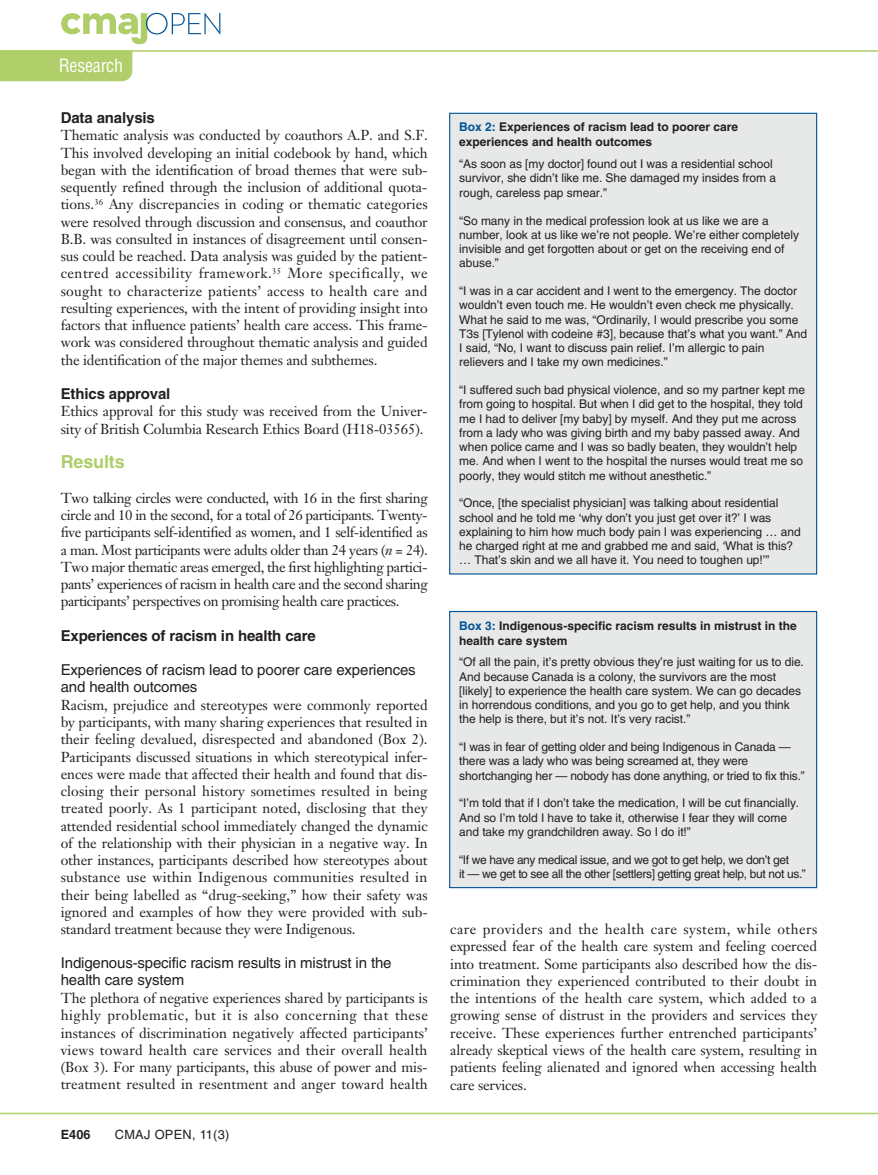
<style>
.page{position:relative;width:878px;height:1175px;background:#fff}
.page>*{position:absolute;margin:0;border:0;box-sizing:border-box;transform-origin:0 0}
.t1{font:condensed 18px "Helvetica LT Std";letter-spacing:-.01em;color:#fff}
.t2{font:700 18px "Helvetica LT Std";letter-spacing:-.01em;color:#afce69}
.t3{font:15px/17.4px "Helvetica LT Std";letter-spacing:-.01em;color:#231f20}
.t4{font:700 15px "Helvetica LT Std";letter-spacing:-.01em;color:#231f20}
.t5{font:14.25px/17.2px "Janson Text LT Std";letter-spacing:-.01em;color:#231f20;text-align:justify}
.t6{font:12.75px "Helvetica LT Std";letter-spacing:.025em;color:#231f20}
.t7{font:700 12.75px "Helvetica LT Std";color:#231f20}
.t8{font:12px/14.2px "Helvetica LT Std";letter-spacing:-.005em;color:#231f20}
.t9{font:700 12px/15px "Helvetica LT Std";color:#231f20}
.t10{font:12px/14.2px "Helvetica LT Std";letter-spacing:-.03em;color:#231f20}
.s1{font-style:italic}
.s2{color:#005295}
</style>
<div class="page">
<hr style="left:0;top:1112px;width:878px;height:2px;background:#afce69">
<svg style="left:61px;top:13px;width:159px;height:31px"></svg>
<hr style="left:0;top:50px;width:878px;height:2px;background:#afce69">
<div style="left:0;top:52px;width:132px;height:29px;background:#b0ce69"></div>
<div style="left:449px;top:113px;width:367px;height:461px;background:#e7e8e8"></div>
<div style="left:449px;top:611px;width:367px;height:276px;background:#e7e8e8"></div>
<div style="left:449px;top:611px;width:368px;height:277px;border:1px solid #005295"></div>
<p class="t1" style="left:59px;top:54px;width:66px">Research</p>
<p class="t4" style="left:61px;top:109px;width:96px">Data analysis</p>
<p class="t5" style="left:61px;top:127px;width:368px">Thematic analysis was conducted by coauthors A.P. and S.F.<br>This involved developing an initial codebook by hand, which began with the identification of broad themes that were sub&shy;sequently refined through the inclusion of additional quota&shy;tions.<sup>36</sup> Any discrepancies in coding or thematic categories were resolved through discussion and consensus, and coauthor B.B. was consulted in instances of disagreement until consen&shy;sus could be reached. Data analysis was guided by the patient&shy;centred accessibility framework.<sup>35</sup> More specifically, we sought to characterize patients’ access to health care and resulting experiences, with the intent of providing insight into factors that influence patients’ health care access. This frame&shy;work was considered throughout thematic analysis and guided the identification of the major themes and subthemes.</p>
<p class="t4" style="left:61px;top:385px;width:111px">Ethics approval</p>
<p class="t5" style="left:61px;top:403px;width:368px">Ethics approval for this study was received from the Univer&shy;sity of British Columbia Research Ethics Board (H18-03565).</p>
<p class="t2" style="left:61px;top:451px;width:65px">Results</p>
<p class="t5" style="left:61px;top:489px;width:368px">Two talking circles were conducted, with 16 in the first sharing circle and 10 in the second, for a total of 26 participants. Twenty&shy;five participants self-identified as women, and 1 self-identified as a man. Most participants were adults older than 24 years (<span class="s1">n</span> = 24).<br>Two major thematic areas emerged, the first highlighting partici&shy;pants’ experiences of racism in health care and the second sharing participants’ perspectives on promising health care practices.</p>
<p class="t4" style="left:61px;top:626px;width:256px">Experiences of racism in health care</p>
<p class="t3" style="left:61px;top:660px;width:356px">Experiences of racism lead to poorer care experiences and health outcomes</p>
<p class="t5" style="left:61px;top:696px;width:368px">Racism, prejudice and stereotypes were commonly reported by participants, with many sharing experiences that resulted in their feeling devalued, disrespected and abandoned (Box 2).<br>Participants discussed situations in which stereotypical infer&shy;ences were made that affected their health and found that dis&shy;closing their personal history sometimes resulted in being treated poorly. As 1 participant noted, disclosing that they attended residential school immediately changed the dynamic of the relationship with their physician in a negative way. In other instances, participants described how stereotypes about substance use within Indigenous communities resulted in their being labelled as “drug-seeking,” how their safety was ignored and examples of how they were provided with sub&shy;standard treatment because they were Indigenous.</p>
<p class="t3" style="left:61px;top:954px;width:332px">Indigenous-specific racism results in mistrust in the health care system</p>
<p class="t5" style="left:61px;top:989px;width:368px">The plethora of negative experiences shared by participants is highly problematic, but it is also concerning that these instances of discrimination negatively affected participants’ views toward health care services and their overall health (Box 3). For many participants, this abuse of power and mis&shy;treatment resulted in resentment and anger toward health</p>
<p class="t7" style="left:61px;top:1126px;width:31px">E406</p>
<p class="t6" style="left:115px;top:1127px;width:116px">CMAJ OPEN, 11(3)</p>
<p class="t9" style="left:459px;top:120px;width:280px"><span class="s2">Box 2:</span> Experiences of racism lead to poorer care experiences and health outcomes</p>
<p class="t8" style="left:459px;top:157px;width:318px">“As soon as [my doctor] found out I was a residential school survivor, she didn’t like me. She damaged my insides from a rough, careless pap smear.”</p>
<p class="t8" style="left:459px;top:213px;width:341px">“So many in the medical profession look at us like we are a number, look at us like we’re not people. We’re either completely invisible and get forgotten about or get on the receiving end of abuse.”</p>
<p class="t8" style="left:459px;top:284px;width:349px">“I was in a car accident and I went to the emergency. The doctor wouldn’t even touch me. He wouldn’t even check me physically.<br>What he said to me was, “Ordinarily, I would prescribe you some T3s [Tylenol with codeine #3], because that’s what you want.” And I said, “No, I want to discuss pain relief. I’m allergic to pain relievers and I take my own medicines.”</p>
<p class="t8" style="left:459px;top:383px;width:347px">“I suffered such bad physical violence, and so my partner kept me from going to hospital. But when I did get to the hospital, they told me I had to deliver [my baby] by myself. And they put me across from a lady who was giving birth and my baby passed away. And when police came and I was so badly beaten, they wouldn’t help me. And when I went to the hospital the nurses would treat me so poorly, they would stitch me without anesthetic.”</p>
<p class="t8" style="left:459px;top:496px;width:343px">“Once, [the specialist physician] was talking about residential school and he told me ‘why don’t you just get over it?’ I was explaining to him how much body pain I was experiencing … and he charged right at me and grabbed me and said, ‘What is this? … That’s skin and we all have it. You need to toughen up!’”</p>
<p class="t9" style="left:459px;top:618px;width:339px"><span class="s2">Box 3:</span> Indigenous-specific racism results in mistrust in the health care system</p>
<p class="t8" style="left:459px;top:655px;width:346px">“Of all the pain, it’s pretty obvious they’re just waiting for us to die.<br>And because Canada is a colony, the survivors are the most [likely] to experience the health care system. We can go decades in horrendous conditions, and you go to get help, and you think the help is there, but it’s not. It’s very racist.”</p>
<p class="t8" style="left:459px;top:740px;width:347px">“I was in fear of getting older and being Indigenous in Canada — there was a lady who was being screamed at, they were shortchanging her — nobody has done anything, or tried to fix this.”</p>
<p class="t8" style="left:459px;top:796px;width:341px">“I’m told that if I don’t take the medication, I will be cut financially.<br>And so I’m told I have to take it, otherwise I fear they will come and take my grandchildren away. So I do it!”</p>
<p class="t10" style="left:459px;top:852px;width:348px">“If we have any medical issue, and we got to get help, we don’t get<br>it — we get to see all the other [settlers] getting great help, but not us.”</p>
<p class="t5" style="left:450px;top:920px;width:368px">care providers and the health care system, while others expressed fear of the health care system and feeling coerced into treatment. Some participants also described how the dis&shy;crimination they experienced contributed to their doubt in the intentions of the health care system, which added to a growing sense of distrust in the providers and services they receive. These experiences further entrenched participants’ already skeptical views of the health care system, resulting in patients feeling alienated and ignored when accessing health care services.</p>
</div>
